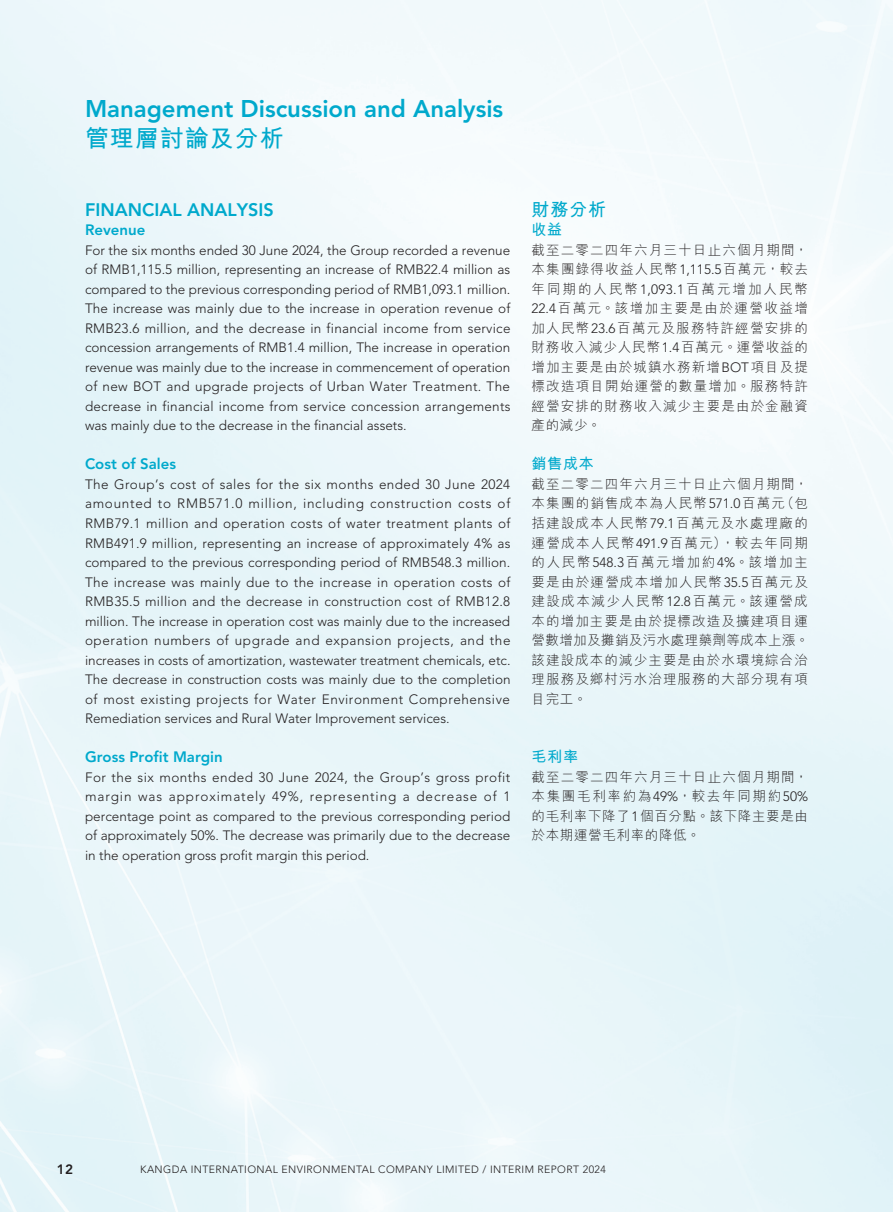
<style>
.page{position:relative;width:893px;height:1212px;background:#fff}
.page>*{position:absolute;margin:0;border:0;box-sizing:border-box;transform-origin:0 0}
.t1{font:800 24px "Avenir LT Std";color:#00a9cc}
.t2{font:700 24px "M Hei HK";letter-spacing:.04em;color:#00a9cc}
._01_H1{font:800 18px "Avenir LT Std";color:#00a9cc}
._01_H1-2{font:700 18px "M Hei HK";color:#00a9cc}
._02_H2{font:800 15px "Avenir LT Std";color:#00a9cc}
._02_H2-2{font:700 15px "M Hei HK";letter-spacing:.05em;color:#00a9cc}
._00_txt{font:300 13.5px/19.5px "Avenir LT Std";color:#231f20;text-align:justify}
._00_txt-2{font:300 13.5px/19.5px "M Hei HK";letter-spacing:.08em;color:#231f20;text-align:justify}
.t3{font:800 13.5px "Avenir LT Std";color:#231f20}
.t4{font:300 10.5px "Avenir LT Std";letter-spacing:.04em;color:#231f20}
.s1{font-family:"Avenir LT Std"}
</style>
<div class="page">
<h1 class="t1" style="left:85px;top:94px;width:420px">Management Discussion and Analysis</h1>
<h1 class="t2" style="left:85px;top:120px;width:200px">管理層討論及分析</h1>
<p class="_01_H1" style="left:85px;top:199px;width:190px">FINANCIAL ANALYSIS</p>
<p class="_02_H2" style="left:85px;top:221px;width:62px">Revenue</p>
<p class="_00_txt" style="left:85px;top:241px;width:427px">For the six months ended 30 June 2024, the Group recorded a revenue of RMB1,115.5 million, representing an increase of RMB22.4 million as compared to the previous corresponding period of RMB1,093.1 million.<br>The increase was mainly due to the increase in operation revenue of RMB23.6 million, and the decrease in financial income from service concession arrangements of RMB1.4 million, The increase in operation revenue was mainly due to the increase in commencement of operation of new BOT and upgrade projects of Urban Water Treatment. The decrease in financial income from service concession arrangements was mainly due to the decrease in the financial assets.</p>
<p class="_02_H2" style="left:85px;top:455px;width:93px">Cost of Sales</p>
<p class="_00_txt" style="left:85px;top:475px;width:427px">The Group’s cost of sales for the six months ended 30 June 2024 amounted to RMB571.0 million, including construction costs of RMB79.1 million and operation costs of water treatment plants of RMB491.9 million, representing an increase of approximately 4% as compared to the previous corresponding period of RMB548.3 million.<br>The increase was mainly due to the increase in operation costs of RMB35.5 million and the decrease in construction cost of RMB12.8 million. The increase in operation cost was mainly due to the increased operation numbers of upgrade and expansion projects, and the increases in costs of amortization, wastewater treatment chemicals, etc.<br>The decrease in construction costs was mainly due to the completion of most existing projects for Water Environment Comprehensive Remediation services and Rural Water Improvement services.</p>
<p class="_02_H2" style="left:85px;top:748px;width:139px">Gross Profit Margin</p>
<p class="_00_txt" style="left:85px;top:767px;width:427px">For the six months ended 30 June 2024, the Group’s gross profit margin was approximately 49%, representing a decrease of 1 percentage point as compared to the previous corresponding period of approximately 50%. The decrease was primarily due to the decrease in the operation gross profit margin this period.</p>
<p class="_01_H1-2" style="left:531px;top:196px;width:76px">財務分析</p>
<p class="_02_H2-2" style="left:531px;top:219px;width:32px">收益</p>
<p class="_00_txt-2" style="left:531px;top:240px;width:278px">截至二零二四年六月三十日止六個月期間，本集團錄得收益人民幣<span class="s1">1,115.5</span>百萬元，較去年同期的人民幣<span class="s1">1,093.1</span>百萬元增加人民幣<span class="s1">22.4</span>百萬元。該增加主要是由於運營收益增加人民幣<span class="s1">23.6</span>百萬元及服務特許經營安排的財務收入減少人民幣<span class="s1">1.4</span>百萬元。運營收益的增加主要是由於城鎮水務新增<span class="s1">BOT</span>項目及提標改造項目開始運營的數量增加。服務特許經營安排的財務收入減少主要是由於金融資產的減少。</p>
<p class="_02_H2-2" style="left:531px;top:453px;width:64px">銷售成本</p>
<p class="_00_txt-2" style="left:531px;top:474px;width:279px">截至二零二四年六月三十日止六個月期間，本集團的銷售成本為人民幣<span class="s1">571.0</span>百萬元（包括建設成本人民幣<span class="s1">79.1</span>百萬元及水處理廠的運營成本人民幣<span class="s1">491.9</span>百萬元），較去年同期的人民幣<span class="s1">548.3</span>百萬元增加約<span class="s1">4%</span>。該增加主要是由於運營成本增加人民幣<span class="s1">35.5</span>百萬元及建設成本減少人民幣<span class="s1">12.8</span>百萬元。該運營成本的增加主要是由於提標改造及擴建項目運營數增加及攤銷及污水處理藥劑等成本上漲。該建設成本的減少主要是由於水環境綜合治理服務及鄉村污水治理服務的大部分現有項目完工。</p>
<p class="_02_H2-2" style="left:531px;top:745px;width:48px">毛利率</p>
<p class="_00_txt-2" style="left:531px;top:767px;width:278px">截至二零二四年六月三十日止六個月期間，本集團毛利率約為<span class="s1">49%</span>，較去年同期約<span class="s1">50%</span>的毛利率下降了<span class="s1">1</span>個百分點。該下降主要是由於本期運營毛利率的降低。</p>
<p class="t3" style="left:57px;top:1161px;width:18px">12</p>
<p class="t4" style="left:140px;top:1163px;width:467px">KANGDA INTERNATIONAL ENVIRONMENTAL COMPANY LIMITED / INTERIM REPORT 2024</p>
</div>
